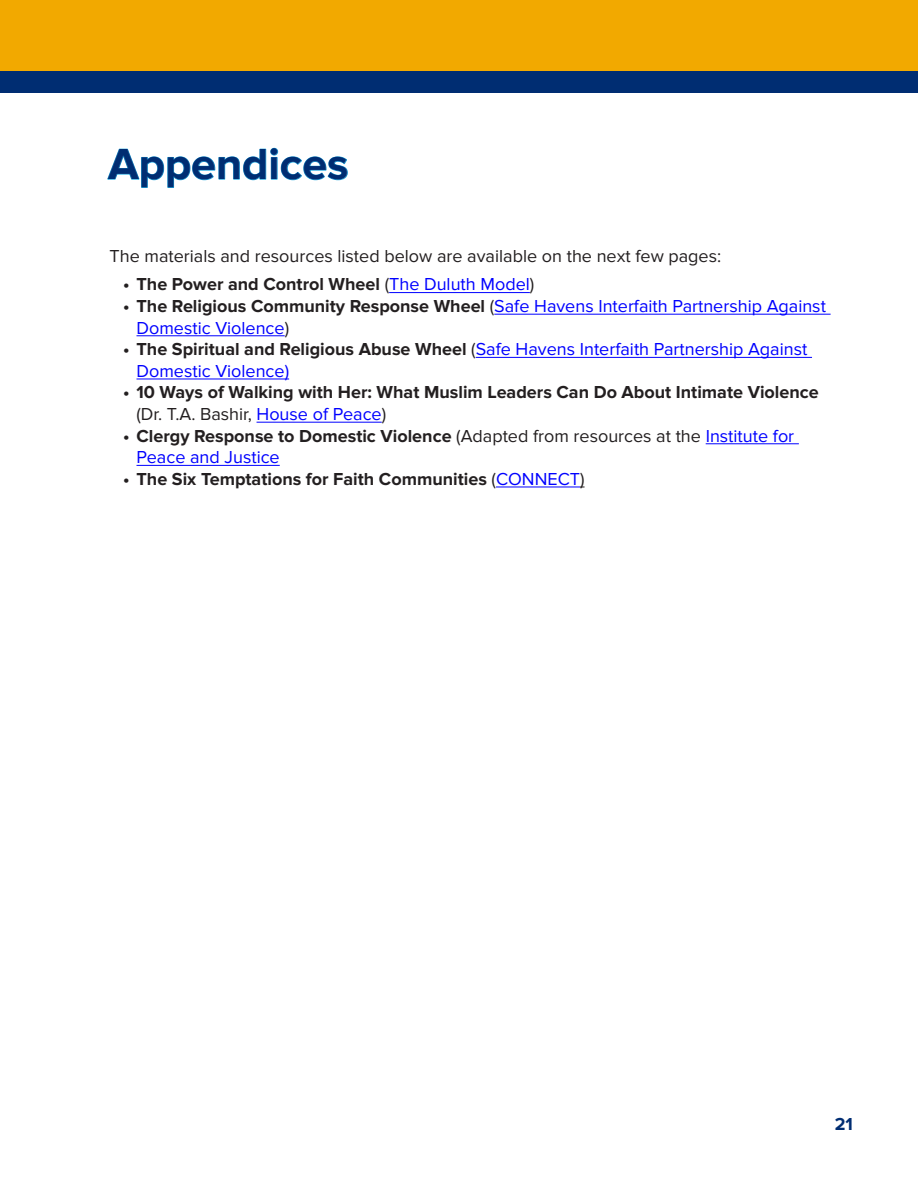
<style>
.page{position:relative;width:918px;height:1188px;background:#fff}
.page>*{position:absolute;margin:0;border:0;box-sizing:border-box;transform-origin:0 0}
.Headings_1{font:700 45px "Proxima Nova";color:#002d72}
.t1{font:700 18px/21.6px "Proxima Nova";color:#231f20}
.t2{font:18px/21.6px "Proxima Nova";color:#00f}
.Body_Text{font:18px "Proxima Nova";color:#231f20}
.t3{font:700 18px "Proxima Nova";color:#002d72}
.s1{font-weight:400}
.s2{font-weight:400;color:#00f}
.s3{font-weight:700;color:#231f20}
.s4{color:#231f20}
</style>
<div class="page">
<div style="left:0;top:0;width:918px;height:86px;background:#f2a900"></div>
<div style="left:0;top:71px;width:918px;height:22px;background:#002d72"></div>
<hr style="left:389px;top:292px;width:141px;height:1px;background:#00f">
<hr style="left:494px;top:314px;width:337px;height:1px;background:#00f">
<hr style="left:136px;top:336px;width:149px;height:1px;background:#00f">
<hr style="left:476px;top:357px;width:336px;height:1px;background:#00f">
<hr style="left:136px;top:379px;width:153px;height:1px;background:#00f">
<hr style="left:257px;top:422px;width:125px;height:1px;background:#00f">
<hr style="left:706px;top:444px;width:93px;height:1px;background:#00f">
<hr style="left:136px;top:465px;width:144px;height:1px;background:#00f">
<hr style="left:496px;top:487px;width:84px;height:1px;background:#00f">
<svg style="left:107px;top:148px;width:241px;height:40px"></svg>
<p class="Headings_1" style="left:108px;top:138px;width:242px">Appendices</p>
<p class="Body_Text" style="left:110px;top:246px;width:613px">The materials and resources listed below are available on the next few pages:</p>
<p class="t1" style="left:123px;top:274px;width:413px">• The Power and Control Wheel <span class="s1">(</span><span class="s2">The Duluth Model</span><span class="s1">)</span></p>
<p class="t2" style="left:136px;top:295px;width:691px;text-indent:-14px"><span class="s3">• The Religious Community Response Wheel</span> <span class="s4">(</span>Safe Havens Interfaith Partnership Against<br>Domestic Violence<span class="s4">)</span></p>
<p class="t2" style="left:136px;top:339px;width:672px;text-indent:-14px"><span class="s3">• The Spiritual and Religious Abuse Wheel</span> <span class="s4">(</span>Safe Havens Interfaith Partnership Against<br>Domestic Violence)</p>
<p class="t1" style="left:136px;top:382px;width:684px;text-indent:-14px">• 10 Ways of Walking with Her: What Muslim Leaders Can Do About Intimate Violence <span class="s1">(Dr. T.A. Bashir,</span> <span class="s2">House of Peace</span><span class="s1">)</span></p>
<p class="t1" style="left:136px;top:425px;width:659px;text-indent:-14px">• Clergy Response to Domestic Violence <span class="s1">(Adapted from resources at the</span> <span class="s2">Institute for<br>Peace and Justice</span></p>
<p class="t1" style="left:123px;top:468px;width:463px">• The Six Temptations for Faith Communities <span class="s1">(</span><span class="s2">CONNECT</span><span class="s1">)</span></p>
<p class="t3" style="left:835px;top:1114px;width:20px">21</p>
</div>
